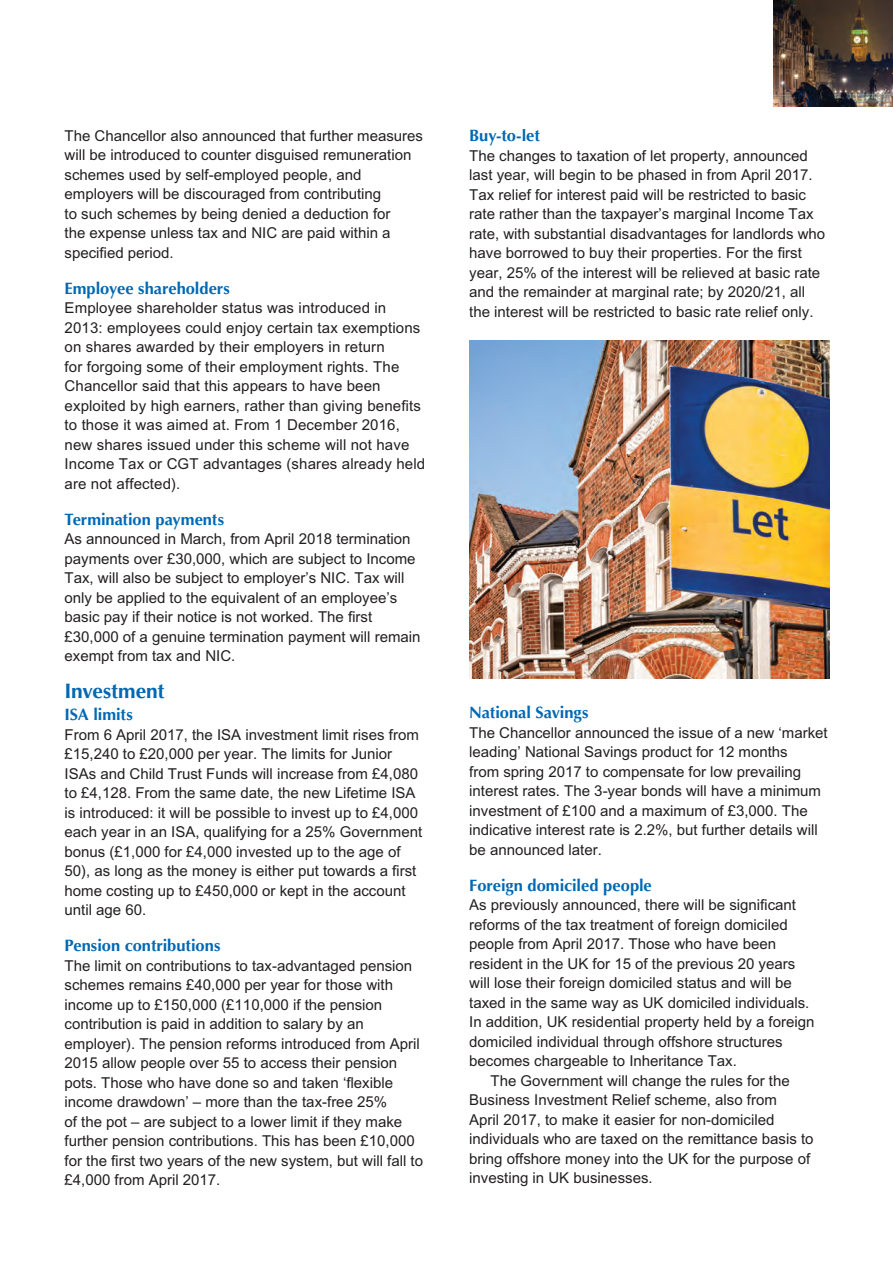
<style>
.page{position:relative;width:893px;height:1263px;background:#fff}
.page>*{position:absolute;margin:0;border:0;box-sizing:border-box;transform-origin:0 0}
.t1{font:700 21px "Optima";letter-spacing:-.005em;color:#0168b3}
.t2{font:700 16.5px "Optima";color:#0168b3}
.t3{font:15px/19.5px "M Arial";color:#231f20}
</style>
<div class="page">
<img style="left:469px;top:340px;width:360px;height:338px">
<img style="left:774px;top:0;width:119px;height:106px">
<p class="t3" style="left:65px;top:126px;width:360px">The Chancellor also announced that further measures will be introduced to counter disguised remuneration schemes used by self-employed people, and employers will be discouraged from contributing<br>to such schemes by being denied a deduction for<br>the expense unless tax and NIC are paid within a specified period.</p>
<p class="t2" style="left:65px;top:279px;width:167px">Employee shareholders</p>
<p class="t3" style="left:65px;top:298px;width:362px">Employee shareholder status was introduced in 2013: employees could enjoy certain tax exemptions on shares awarded by their employers in return<br>for forgoing some of their employment rights. The Chancellor said that this appears to have been exploited by high earners, rather than giving benefits to those it was aimed at. From 1 December 2016, new shares issued under this scheme will not have Income Tax or CGT advantages (shares already held are not affected).</p>
<p class="t2" style="left:65px;top:510px;width:161px">Termination payments</p>
<p class="t3" style="left:65px;top:529px;width:357px">As announced in March, from April 2018 termination payments over £30,000, which are subject to Income Tax, will also be subject to employer’s NIC. Tax will only be applied to the equivalent of an employee’s basic pay if their notice is not worked. The first £30,000 of a genuine termination payment will remain exempt from tax and NIC.</p>
<h1 class="t1" style="left:65px;top:678px;width:101px">Investment</h1>
<p class="t2" style="left:65px;top:705px;width:70px">ISA limits</p>
<p class="t3" style="left:65px;top:725px;width:359px">From 6 April 2017, the ISA investment limit rises from £15,240 to £20,000 per year. The limits for Junior ISAs and Child Trust Funds will increase from £4,080 to £4,128. From the same date, the new Lifetime ISA is introduced: it will be possible to invest up to £4,000 each year in an ISA, qualifying for a 25% Government bonus (£1,000 for £4,000 invested up to the age of 50), as long as the money is either put towards a first home costing up to £450,000 or kept in the account until age 60.</p>
<p class="t2" style="left:65px;top:936px;width:157px">Pension contributions</p>
<p class="t3" style="left:65px;top:956px;width:360px">The limit on contributions to tax-advantaged pension schemes remains £40,000 per year for those with income up to £150,000 (£110,000 if the pension contribution is paid in addition to salary by an employer). The pension reforms introduced from April 2015 allow people over 55 to access their pension pots. Those who have done so and taken ‘flexible income drawdown’ – more than the tax-free 25%<br>of the pot – are subject to a lower limit if they make further pension contributions. This has been £10,000 for the first two years of the new system, but will fall to £4,000 from April 2017.</p>
<p class="t2" style="left:469px;top:126px;width:72px">Buy-to-let</p>
<p class="t3" style="left:469px;top:145px;width:357px">The changes to taxation of let property, announced last year, will begin to be phased in from April 2017.<br>Tax relief for interest paid will be restricted to basic rate rather than the taxpayer’s marginal Income Tax rate, with substantial disadvantages for landlords who have borrowed to buy their properties. For the first year, 25% of the interest will be relieved at basic rate and the remainder at marginal rate; by 2020/21, all the interest will be restricted to basic rate relief only.</p>
<p class="t2" style="left:469px;top:703px;width:121px">National Savings</p>
<p class="t3" style="left:469px;top:723px;width:360px">The Chancellor announced the issue of a new ‘market leading’ National Savings product for 12 months<br>from spring 2017 to compensate for low prevailing interest rates. The 3-year bonds will have a minimum investment of £100 and a maximum of £3,000. The indicative interest rate is 2.2%, but further details will be announced later.</p>
<p class="t2" style="left:469px;top:875px;width:184px">Foreign domiciled people</p>
<p class="t3" style="left:469px;top:895px;width:328px">As previously announced, there will be significant</p>
<p class="t3" style="left:469px;top:915px;width:320px">reforms of the tax treatment of foreign domiciled</p>
<p class="t3" style="left:469px;top:934px;width:308px">people from April 2017. Those who have been</p>
<p class="t3" style="left:469px;top:954px;width:327px">resident in the UK for 15 of the previous 20 years</p>
<p class="t3" style="left:469px;top:973px;width:324px">will lose their foreign domiciled status and will be</p>
<p class="t3" style="left:469px;top:993px;width:342px">taxed in the same way as UK domiciled individuals.</p>
<p class="t3" style="left:469px;top:1012px;width:347px">In addition, UK residential property held by a foreign</p>
<p class="t3" style="left:469px;top:1032px;width:315px">domiciled individual through offshore structures</p>
<p class="t3" style="left:469px;top:1051px;width:269px">becomes chargeable to Inheritance Tax.</p>
<p class="t3" style="left:490px;top:1071px;width:301px">The Government will change the rules for the</p>
<p class="t3" style="left:469px;top:1090px;width:309px">Business Investment Relief scheme, also from</p>
<p class="t3" style="left:469px;top:1110px;width:307px">April 2017, to make it easier for non-domiciled</p>
<p class="t3" style="left:469px;top:1129px;width:346px">individuals who are taxed on the remittance basis to</p>
<p class="t3" style="left:469px;top:1149px;width:343px">bring offshore money into the UK for the purpose of</p>
<p class="t3" style="left:469px;top:1168px;width:185px">investing in UK businesses.</p>
</div>
